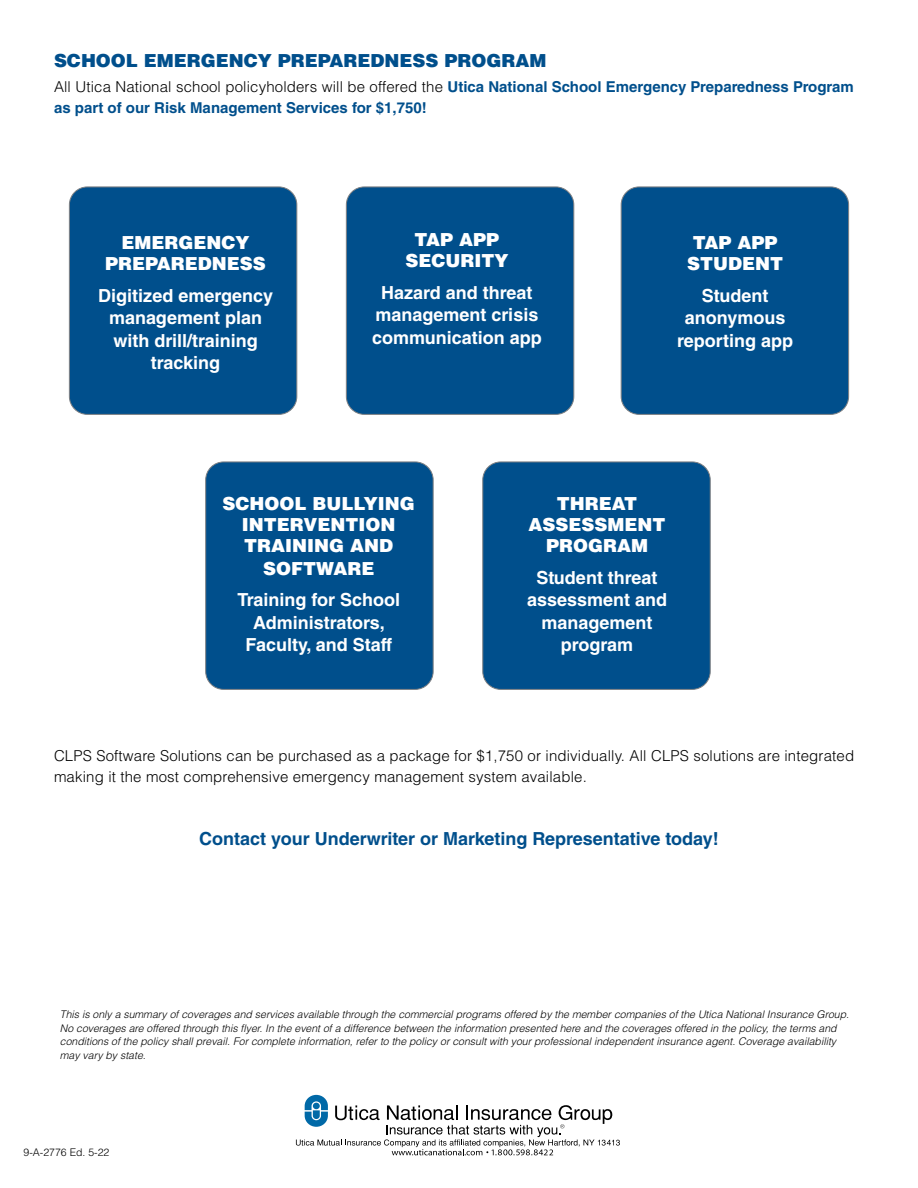
<style>
.page{position:relative;width:918px;height:1188px;background:#fff}
.page>*{position:absolute;margin:0;border:0;box-sizing:border-box;transform-origin:0 0}
.t1{font:700 18px/22.5px "Helvetica LT Std";color:#fff;text-align:center}
.t2{font:900 18px/21px "Helvetica LT Std";color:#fff;text-align:center}
.t3{font:700 18px "Helvetica LT Std";color:#004f8c}
.t4{font:900 18px "Helvetica LT Std";color:#004f8c}
.t5{font:300 15px/21px "Helvetica LT Std";letter-spacing:.01em;color:#000}
.t6{font:700 15px/21px "Helvetica LT Std";color:#004f8c}
.t7{font:italic 300 10.5px/13.5px "Helvetica LT Std";color:#000}
.t8{font:300 10.5px "Helvetica LT Std";color:#000}
.s1{font-weight:300;color:#000}
</style>
<div class="page">
<div style="left:346px;top:187px;width:228px;height:227px;background:#004f8c;border-radius:18px"></div>
<div style="left:346px;top:187px;width:228px;height:228px;border:1px solid #7e8083;border-radius:18px"></div>
<div style="left:483px;top:462px;width:227px;height:227px;background:#004f8c;border-radius:18px"></div>
<div style="left:482px;top:462px;width:229px;height:228px;border:1px solid #7e8083;border-radius:18px"></div>
<div style="left:206px;top:462px;width:227px;height:227px;background:#004f8c;border-radius:18px"></div>
<div style="left:205px;top:462px;width:229px;height:228px;border:1px solid #7e8083;border-radius:18px"></div>
<div style="left:621px;top:187px;width:228px;height:227px;background:#004f8c;border-radius:18px"></div>
<div style="left:621px;top:187px;width:228px;height:228px;border:1px solid #7e8083;border-radius:18px"></div>
<div style="left:69px;top:187px;width:228px;height:227px;background:#004f8c;border-radius:18px"></div>
<div style="left:69px;top:187px;width:228px;height:228px;border:1px solid #7e8083;border-radius:18px"></div>
<svg style="left:296px;top:1095px;width:324px;height:60px"></svg>
<h1 class="t4" style="left:54px;top:49px;width:494px">SCHOOL EMERGENCY PREPAREDNESS PROGRAM</h1>
<h2 class="t6" style="left:54px;top:76px;width:801px"><span class="s1">All Utica National school policyholders will be offered the</span> Utica National School Emergency Preparedness Program as part of our Risk Management Services for $1,750!</h2>
<h1 class="t2" style="left:105px;top:232px;width:162px">EMERGENCY<br>PREPAREDNESS</h1>
<h1 class="t1" style="left:98px;top:284px;width:176px">Digitized emergency management plan with drill/training tracking</h1>
<h1 class="t2" style="left:405px;top:229px;width:104px">TAP APP<br>SECURITY</h1>
<h1 class="t1" style="left:372px;top:281px;width:171px">Hazard and threat management crisis communication app</h1>
<h1 class="t2" style="left:687px;top:232px;width:97px">TAP APP<br>STUDENT</h1>
<h1 class="t1" style="left:677px;top:284px;width:118px">Student anonymous reporting app</h1>
<h1 class="t2" style="left:223px;top:493px;width:194px;line-height:21.5px">SCHOOL BULLYING<br>INTERVENTION<br>TRAINING AND<br>SOFTWARE</h1>
<h1 class="t1" style="left:237px;top:588px;width:164px">Training for School<br>Administrators,<br>Faculty, and Staff</h1>
<h1 class="t2" style="left:529px;top:493px;width:138px">THREAT<br>ASSESSMENT<br>PROGRAM</h1>
<h1 class="t1" style="left:527px;top:566px;width:142px">Student threat assessment and management program</h1>
<h2 class="t5" style="left:54px;top:746px;width:802px">CLPS Software Solutions can be purchased as a package for $1,750 or individually. All CLPS solutions are integrated making it the most comprehensive emergency management system available.</h2>
<h1 class="t3" style="left:199px;top:828px;width:521px">Contact your Underwriter or Marketing Representative today!</h1>
<p class="t7" style="left:60px;top:1008px;width:791px">This is only a summary of coverages and services available through the commercial programs offered by the member companies of the Utica National Insurance Group.<br>No coverages are offered through this flyer. In the event of a difference between the information presented here and the coverages offered in the policy, the terms and conditions of the policy shall prevail. For complete information, refer to the policy or consult with your professional independent insurance agent. Coverage availability may vary by state.</p>
<p class="t8" style="left:24px;top:1146px;width:87px">9-A-2776 Ed. 5-22</p>
</div>
